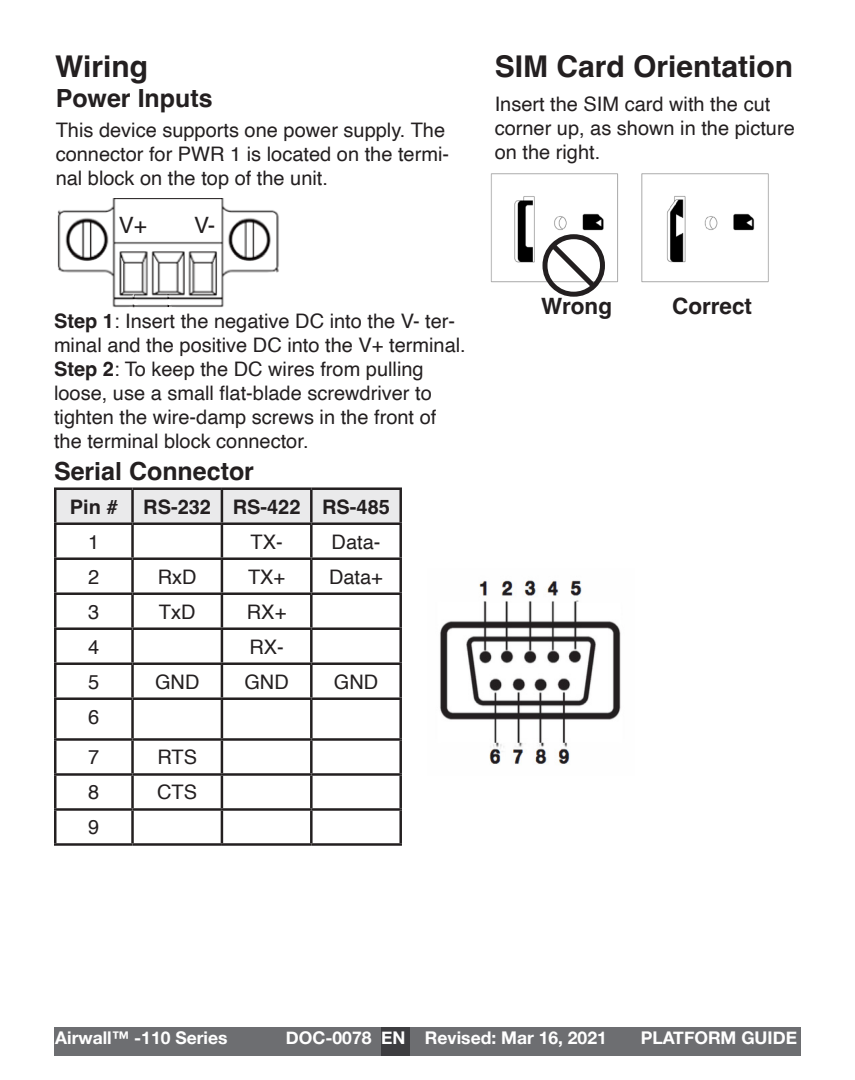
<style>
.page{position:relative;width:855px;height:1080px;background:#fff}
.page>*{position:absolute;margin:0;border:0;box-sizing:border-box;transform-origin:0 0}
.t1{font:700 30px "Helvetica";color:#231f20}
.t2{font:700 25px "Helvetica";color:#231f20}
.t3{font:700 22.5px "Helvetica";color:#231f20}
.t4{font:22.5px "Helvetica";color:#231f20}
.t5{font:20px/24px "Helvetica";color:#231f20}
.t6{font:700 20px "Helvetica";color:#231f20}
.t7{font:700 17.5px "Helvetica Neue";color:#fff}
.s1{font-weight:700}
</style>
<div class="page">
<img style="left:440px;top:580px;width:181px;height:184px">
<div style="left:57px;top:490px;width:342px;height:32px;background:#eaeaeb"></div>
<hr style="left:54px;top:487px;width:79px;height:3px;background:#231f20">
<hr style="left:54px;top:490px;width:3px;height:32px;background:#231f20">
<hr style="left:133px;top:487px;width:89px;height:3px;background:#231f20">
<hr style="left:131px;top:490px;width:3px;height:32px;background:#231f20">
<hr style="left:222px;top:487px;width:89px;height:3px;background:#231f20">
<hr style="left:221px;top:490px;width:2px;height:32px;background:#231f20">
<hr style="left:311px;top:487px;width:91px;height:3px;background:#231f20">
<hr style="left:310px;top:490px;width:3px;height:32px;background:#231f20">
<hr style="left:399px;top:490px;width:3px;height:32px;background:#231f20">
<hr style="left:54px;top:522px;width:79px;height:3px;background:#231f20">
<hr style="left:54px;top:525px;width:3px;height:32px;background:#231f20">
<hr style="left:133px;top:522px;width:89px;height:3px;background:#231f20">
<hr style="left:131px;top:525px;width:3px;height:32px;background:#231f20">
<hr style="left:222px;top:522px;width:89px;height:3px;background:#231f20">
<hr style="left:221px;top:525px;width:2px;height:32px;background:#231f20">
<hr style="left:311px;top:522px;width:91px;height:3px;background:#231f20">
<hr style="left:310px;top:525px;width:3px;height:32px;background:#231f20">
<hr style="left:399px;top:525px;width:3px;height:32px;background:#231f20">
<hr style="left:54px;top:557px;width:79px;height:3px;background:#231f20">
<hr style="left:54px;top:560px;width:3px;height:32px;background:#231f20">
<hr style="left:133px;top:557px;width:89px;height:3px;background:#231f20">
<hr style="left:131px;top:560px;width:3px;height:32px;background:#231f20">
<hr style="left:222px;top:557px;width:89px;height:3px;background:#231f20">
<hr style="left:221px;top:560px;width:2px;height:32px;background:#231f20">
<hr style="left:311px;top:557px;width:91px;height:3px;background:#231f20">
<hr style="left:310px;top:560px;width:3px;height:32px;background:#231f20">
<hr style="left:399px;top:560px;width:3px;height:32px;background:#231f20">
<hr style="left:54px;top:592px;width:79px;height:3px;background:#231f20">
<hr style="left:54px;top:595px;width:3px;height:32px;background:#231f20">
<hr style="left:133px;top:592px;width:89px;height:3px;background:#231f20">
<hr style="left:131px;top:595px;width:3px;height:32px;background:#231f20">
<hr style="left:222px;top:592px;width:89px;height:3px;background:#231f20">
<hr style="left:221px;top:595px;width:2px;height:32px;background:#231f20">
<hr style="left:311px;top:592px;width:91px;height:3px;background:#231f20">
<hr style="left:310px;top:595px;width:3px;height:32px;background:#231f20">
<hr style="left:399px;top:595px;width:3px;height:32px;background:#231f20">
<hr style="left:54px;top:627px;width:79px;height:3px;background:#231f20">
<hr style="left:54px;top:630px;width:3px;height:32px;background:#231f20">
<hr style="left:133px;top:627px;width:89px;height:3px;background:#231f20">
<hr style="left:131px;top:630px;width:3px;height:32px;background:#231f20">
<hr style="left:222px;top:627px;width:89px;height:3px;background:#231f20">
<hr style="left:221px;top:630px;width:2px;height:32px;background:#231f20">
<hr style="left:311px;top:627px;width:91px;height:3px;background:#231f20">
<hr style="left:310px;top:630px;width:3px;height:32px;background:#231f20">
<hr style="left:399px;top:630px;width:3px;height:32px;background:#231f20">
<hr style="left:54px;top:662px;width:79px;height:3px;background:#231f20">
<hr style="left:54px;top:665px;width:3px;height:32px;background:#231f20">
<hr style="left:133px;top:662px;width:89px;height:3px;background:#231f20">
<hr style="left:131px;top:665px;width:3px;height:32px;background:#231f20">
<hr style="left:222px;top:662px;width:89px;height:3px;background:#231f20">
<hr style="left:221px;top:665px;width:2px;height:32px;background:#231f20">
<hr style="left:311px;top:662px;width:91px;height:3px;background:#231f20">
<hr style="left:310px;top:665px;width:3px;height:32px;background:#231f20">
<hr style="left:399px;top:665px;width:3px;height:32px;background:#231f20">
<hr style="left:54px;top:697px;width:79px;height:3px;background:#231f20">
<hr style="left:54px;top:700px;width:3px;height:38px;background:#231f20">
<hr style="left:133px;top:697px;width:89px;height:3px;background:#231f20">
<hr style="left:131px;top:700px;width:3px;height:38px;background:#231f20">
<hr style="left:222px;top:697px;width:89px;height:3px;background:#231f20">
<hr style="left:221px;top:700px;width:2px;height:38px;background:#231f20">
<hr style="left:311px;top:697px;width:91px;height:3px;background:#231f20">
<hr style="left:310px;top:700px;width:3px;height:38px;background:#231f20">
<hr style="left:399px;top:700px;width:3px;height:38px;background:#231f20">
<hr style="left:54px;top:738px;width:79px;height:3px;background:#231f20">
<hr style="left:54px;top:741px;width:3px;height:32px;background:#231f20">
<hr style="left:133px;top:738px;width:89px;height:3px;background:#231f20">
<hr style="left:131px;top:741px;width:3px;height:32px;background:#231f20">
<hr style="left:222px;top:738px;width:89px;height:3px;background:#231f20">
<hr style="left:221px;top:741px;width:2px;height:32px;background:#231f20">
<hr style="left:311px;top:738px;width:91px;height:3px;background:#231f20">
<hr style="left:310px;top:741px;width:3px;height:32px;background:#231f20">
<hr style="left:399px;top:741px;width:3px;height:32px;background:#231f20">
<hr style="left:54px;top:773px;width:79px;height:3px;background:#231f20">
<hr style="left:54px;top:776px;width:3px;height:32px;background:#231f20">
<hr style="left:133px;top:773px;width:89px;height:3px;background:#231f20">
<hr style="left:131px;top:776px;width:3px;height:32px;background:#231f20">
<hr style="left:222px;top:773px;width:89px;height:3px;background:#231f20">
<hr style="left:221px;top:776px;width:2px;height:32px;background:#231f20">
<hr style="left:311px;top:773px;width:91px;height:3px;background:#231f20">
<hr style="left:310px;top:776px;width:3px;height:32px;background:#231f20">
<hr style="left:399px;top:776px;width:3px;height:32px;background:#231f20">
<hr style="left:54px;top:808px;width:79px;height:3px;background:#231f20">
<hr style="left:54px;top:811px;width:3px;height:32px;background:#231f20">
<hr style="left:133px;top:808px;width:89px;height:3px;background:#231f20">
<hr style="left:131px;top:811px;width:3px;height:32px;background:#231f20">
<hr style="left:222px;top:808px;width:89px;height:3px;background:#231f20">
<hr style="left:221px;top:811px;width:2px;height:32px;background:#231f20">
<hr style="left:311px;top:808px;width:91px;height:3px;background:#231f20">
<hr style="left:310px;top:811px;width:3px;height:32px;background:#231f20">
<hr style="left:399px;top:811px;width:3px;height:32px;background:#231f20">
<hr style="left:54px;top:843px;width:79px;height:3px;background:#231f20">
<hr style="left:133px;top:843px;width:89px;height:3px;background:#231f20">
<hr style="left:222px;top:843px;width:89px;height:3px;background:#231f20">
<hr style="left:311px;top:843px;width:91px;height:3px;background:#231f20">
<img style="left:57px;top:199px;width:222px;height:109px">
<img style="left:490px;top:173px;width:279px;height:110px">
<div style="left:54px;top:1027px;width:747px;height:28px;background:#6d6e71"></div>
<div style="left:381px;top:1027px;width:28px;height:28px;background:#3d3d40"></div>
<svg style="left:542px;top:233px;width:63px;height:50px"></svg>
<p class="t1" style="left:55px;top:48px;width:95px">Wiring</p>
<p class="t2" style="left:56px;top:82px;width:158px">Power Inputs</p>
<p class="t5" style="left:56px;top:118px;width:395px">This device supports one power supply. The connector for PWR 1 is located on the termi&shy;nal block on the top of the unit.</p>
<p class="t4" style="left:119px;top:207px;width:30px">V+</p>
<p class="t4" style="left:194px;top:207px;width:23px">V-</p>
<p class="t5" style="left:54px;top:310px;width:413px"><span class="s1">Step 1</span>: Insert the negative DC into the V- ter&shy;minal and the positive DC into the V+ terminal.</p>
<p class="t5" style="left:54px;top:358px;width:384px"><span class="s1">Step 2</span>: To keep the DC wires from pulling loose, use a small flat-blade screwdriver to tighten the wire-damp screws in the front of the terminal block connector.</p>
<p class="t2" style="left:54px;top:456px;width:202px">Serial Connector</p>
<p class="t6" style="left:70px;top:494px;width:49px">Pin #</p>
<p class="t6" style="left:143px;top:494px;width:69px">RS-232</p>
<p class="t6" style="left:233px;top:494px;width:69px">RS-422</p>
<p class="t6" style="left:322px;top:494px;width:69px">RS-485</p>
<p class="t5" style="left:88px;top:530px;width:13px">1</p>
<p class="t5" style="left:251px;top:530px;width:34px">TX-</p>
<p class="t5" style="left:332px;top:530px;width:50px">Data-</p>
<p class="t5" style="left:88px;top:565px;width:13px">2</p>
<p class="t5" style="left:158px;top:565px;width:40px">RxD</p>
<p class="t5" style="left:248px;top:565px;width:39px">TX+</p>
<p class="t5" style="left:329px;top:565px;width:55px">Data+</p>
<p class="t5" style="left:88px;top:600px;width:13px">3</p>
<p class="t5" style="left:159px;top:600px;width:38px">TxD</p>
<p class="t5" style="left:247px;top:600px;width:41px">RX+</p>
<p class="t5" style="left:88px;top:635px;width:13px">4</p>
<p class="t5" style="left:249px;top:635px;width:36px">RX-</p>
<p class="t5" style="left:88px;top:670px;width:13px">5</p>
<p class="t5" style="left:155px;top:670px;width:46px">GND</p>
<p class="t5" style="left:244px;top:670px;width:46px">GND</p>
<p class="t5" style="left:334px;top:670px;width:46px">GND</p>
<p class="t5" style="left:88px;top:705px;width:13px">6</p>
<p class="t5" style="left:88px;top:746px;width:13px">7</p>
<p class="t5" style="left:157px;top:746px;width:41px">RTS</p>
<p class="t5" style="left:88px;top:781px;width:13px">8</p>
<p class="t5" style="left:157px;top:781px;width:41px">CTS</p>
<p class="t5" style="left:88px;top:816px;width:13px">9</p>
<p class="t1" style="left:495px;top:48px;width:300px">SIM Card Orientation</p>
<p class="t5" style="left:495px;top:93px;width:302px">Insert the SIM card with the cut corner up, as shown in the picture on the right.</p>
<p class="t3" style="left:541px;top:293px;width:72px">Wrong</p>
<p class="t3" style="left:672px;top:293px;width:82px">Correct</p>
<p class="t7" style="left:55px;top:1024px;width:174px">Airwall™ -110 Series</p>
<p class="t7" style="left:286px;top:1024px;width:322px">DOC-0078 EN Revised: Mar 16, 2021</p>
<p class="t7" style="left:641px;top:1024px;width:158px">PLATFORM GUIDE</p>
</div>
